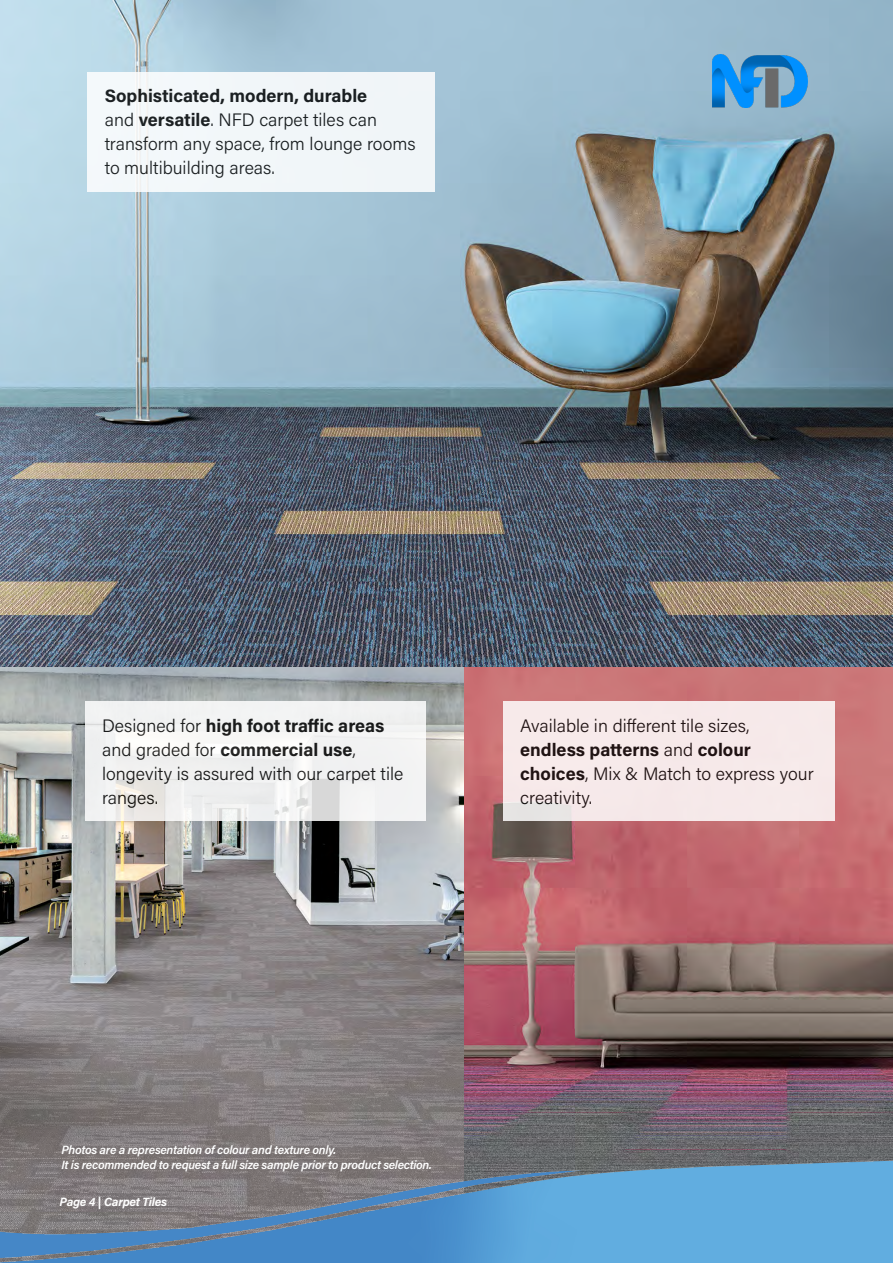
<style>
.page{position:relative;width:893px;height:1263px;background:#fff}
.page>*{position:absolute;margin:0;border:0;box-sizing:border-box;transform-origin:0 0}
.t1{font:300 18px/24px "Acumin Pro";color:#000101}
.t2{font:italic 600 12px/14.4px "Acumin Pro";letter-spacing:-.025em;color:#fff}
.t3{font:italic 700 12px "Acumin Pro";letter-spacing:-.02em;color:#fff}
.s1{font-weight:700}
</style>
<div class="page">
<img style="left:463px;top:666px;width:430px;height:494px">
<img style="left:0;top:666px;width:463px;height:494px">
<img style="left:0;top:1px;width:893px;height:665px">
<svg style="left:85px;top:702px;width:340px;height:119px;fill:#f1f2f2"></svg>
<div style="left:503px;top:702px;width:332px;height:119px;background:#f6e9ea"></div>
<img style="left:712px;top:54px;width:96px;height:54px">
<div style="left:88px;top:72px;width:347px;height:119px;background:#f2f6f9"></div>
<img style="left:0;top:1160px;width:893px;height:103px">
<p class="t1" style="left:105px;top:83px;width:312px"><span class="s1">Sophisticated, modern, durable<br></span>and <span class="s1">versatile</span>. NFD carpet tiles can transform any space, from lounge rooms to multibuilding areas.</p>
<p class="t1" style="left:102px;top:713px;width:303px">Designed for <span class="s1">high foot traffic areas </span>and graded for <span class="s1">commercial use</span>, longevity is assured with our carpet tile ranges.</p>
<p class="t1" style="left:520px;top:713px;width:295px">Available in different tile sizes, <span class="s1">endless patterns</span> and <span class="s1">colour choices</span>, Mix &amp; Match to express your creativity.</p>
<p class="t2" style="left:61px;top:1142px;width:372px">Photos are a representation of colour and texture only.<br>It is recommended to request a full size sample prior to product selection.</p>
<p class="t3" style="left:60px;top:1193px;width:109px">Page 4 | Carpet Tiles</p>
</div>
